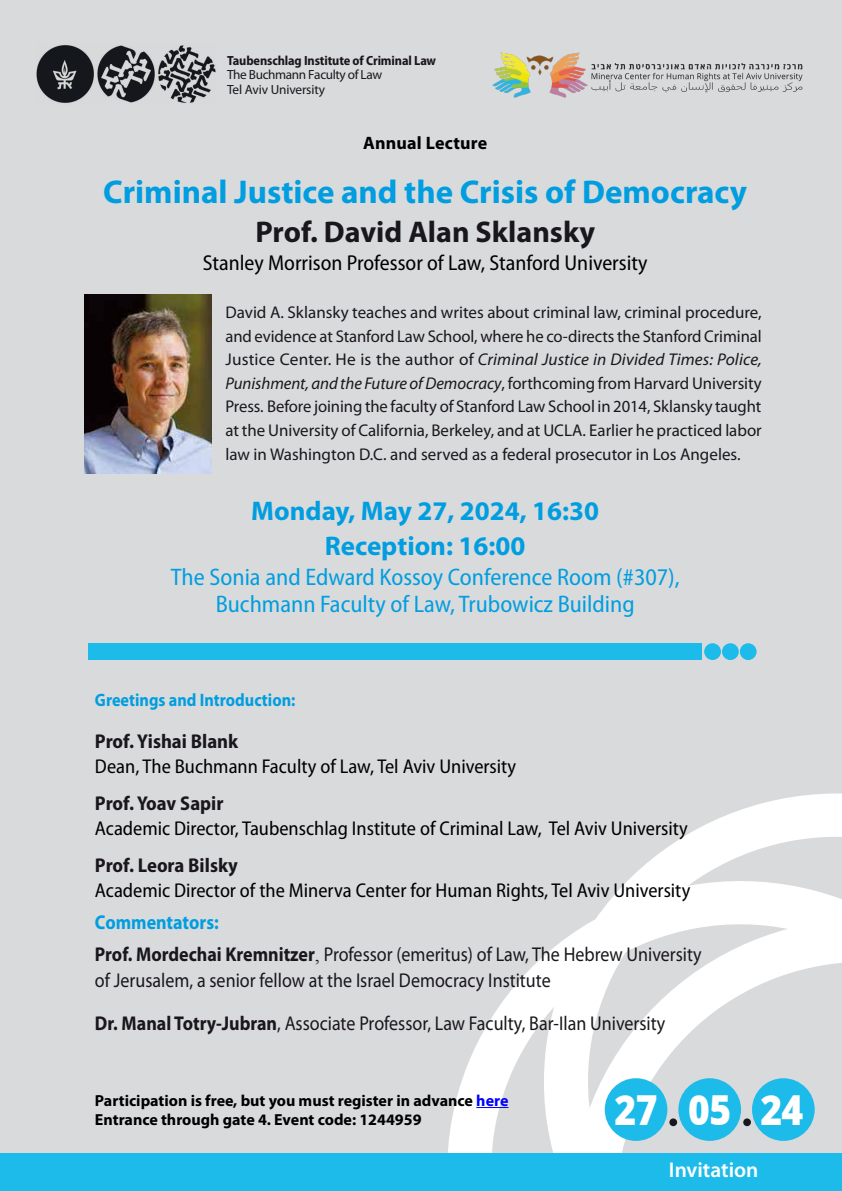
<style>
.page{position:relative;width:842px;height:1191px;background:#d9dadb}
.page>*{position:absolute;margin:0;border:0;box-sizing:border-box;transform-origin:0 0}
.t1{font:800 41.3px "Open Sans Hebrew";color:#fff;scale:.9 1}
.t2{font:700 33px "Myriad Pro";color:#009ee0}
.t3{font:700 30px "Myriad Pro";color:#1a171c}
.t4{font:700 27px/34.2px "Myriad Pro";color:#009ee0;text-align:center}
.t5{font:semi-condensed 24px/27.1px "Myriad Pro";color:#009ee0;text-align:center}
.t6{font:semi-condensed 21.6px "Myriad Pro";color:#000}
.t7{font:600 21.4px "Myriad Pro";color:#fff}
.t8{font:20px/31.6px "Myriad Pro";color:#1a171c;scale:.9 1}
.t9{font:semi-condensed 20px "Myriad Pro";color:#000}
.t10{font:700 semi-condensed 20px "Myriad Pro";color:#1a171c}
.t11{font:700 18px "Myriad Pro";color:#009ee0;scale:.9 1}
.t12{font:700 18px "Myriad Pro";letter-spacing:.01em;color:#000}
.t13{font:17px/23.7px "Myriad Pro";color:#1a171c;text-align:justify}
.t14{font:700 16px/19.2px "Myriad Pro";color:#000}
.t15{font:13.3px/14.4px "Myriad Pro";letter-spacing:-.03em;color:#1a171c}
.t16{font:700 semi-condensed 13.3px "Myriad Pro";letter-spacing:-.01em;color:#1a171c}
.s1{font-style:italic}
.s2{font-weight:700;color:#009ee0}
.s3{font-weight:700}
.s4{font-family:"Times New Roman"}
.s5{color:#00f}
</style>
<div class="page">
<svg style="left:674px;top:793px;width:168px;height:50px;fill:#fff"></svg>
<svg style="left:409px;top:843px;width:433px;height:311px"></svg>
<div style="left:0;top:1154px;width:842px;height:37px;background:#1dbbea"></div>
<div style="left:605px;top:1078px;width:62px;height:62px;background:#1dbbea;border-radius:50%"></div>
<div style="left:678px;top:1078px;width:63px;height:62px;background:#1dbbea;border-radius:50%"></div>
<div style="left:752px;top:1078px;width:63px;height:62px;background:#1dbbea;border-radius:50%"></div>
<div style="left:669px;top:1118px;width:8px;height:8px;background:#1a171c;border-radius:50%"></div>
<div style="left:743px;top:1118px;width:8px;height:8px;background:#1a171c;border-radius:50%"></div>
<div style="left:89px;top:643px;width:613px;height:17px;background:#1dbbea"></div>
<div style="left:704px;top:643px;width:17px;height:17px;background:#1dbbea;border-radius:50%"></div>
<div style="left:722px;top:643px;width:17px;height:17px;background:#1dbbea;border-radius:50%"></div>
<div style="left:740px;top:643px;width:17px;height:17px;background:#1dbbea;border-radius:50%"></div>
<img style="left:85px;top:295px;width:126px;height:178px">
<hr style="left:476px;top:1107px;width:32px;height:1px;background:#00f">
<img style="left:36px;top:45px;width:180px;height:58px">
<img style="left:492px;top:52px;width:311px;height:46px">
<p class="t16" style="left:227px;top:53px;width:211px">Taubenschlag Institute of Criminal Law</p>
<p class="t15" style="left:227px;top:68px;width:157px">The Buchmann Faculty of Law<br>Tel Aviv University</p>
<p class="t12" style="left:363px;top:131px;width:125px">Annual Lecture</p>
<h2 class="t2" style="left:103px;top:170px;width:645px">Criminal Justice and the Crisis of Democracy</h2>
<h3 class="t3" style="left:255px;top:212px;width:341px">Prof. David Alan Sklansky</h3>
<p class="t6" style="left:203px;top:251px;width:446px">Stanley Morrison Professor of Law, Stanford University</p>
<p class="t13" style="left:225px;top:300px;width:538px">David A. Sklansky teaches and writes about criminal law, criminal procedure, and evidence at Stanford Law School, where he co-directs the Stanford Criminal Justice Center. He is the author of <span class="s1">Criminal Justice in Divided Times: Police, Punishment,andtheFutureofDemocracy</span>, forthcoming from Harvard University Press. Before joining the faculty of Stanford Law School in 2014, Sklansky taught at the University of California, Berkeley, and at UCLA. Earlier he practiced labor law in Washington D .C. and served as a federal prosecutor in Los Angeles.</p>
<h3 class="t4" style="left:251px;top:493px;width:349px">Monday, May 27, 2024, 16:30<br>Reception: 16:00</h3>
<h3 class="t5" style="left:171px;top:564px;width:510px">The Sonia and Edward Kossoy Conference Room )#307 ,(<br>Buchmann Faculty of Law, Trubowicz Building</h3>
<p class="t11" style="left:95px;top:687px;width:224px">Greetings and Introduction:</p>
<p class="t10" style="left:95px;top:730px;width:145px">Prof. Yishai Blank</p>
<p class="t9" style="left:95px;top:755px;width:423px">Dean, The Buchmann Faculty of Law, Tel Aviv University</p>
<p class="t10" style="left:95px;top:792px;width:130px">Prof. Yoav Sapir</p>
<p class="t9" style="left:95px;top:817px;width:594px">Academic Director, Taubenschlag Institute of Criminal Law, Tel Aviv University</p>
<p class="t10" style="left:95px;top:854px;width:144px">Prof. Leora Bilsky</p>
<p class="t9" style="left:95px;top:879px;width:597px">Academic Director of the Minerva Center for Human Rights, Tel Aviv University</p>
<p class="t8" style="left:95px;top:906px;width:676px"><span class="s2">Commentators:<br></span><span class="s3">Prof. Mordechai Kremnitzer</span><span class="s4">,</span> Professor (emeritus) of Law, The Hebrew University</p>
<p class="t8" style="left:95px;top:958px;width:635px;line-height:42.9px">of Jerusalem a, senior fellow at the Israel Democracy Institute<br><span class="s3">Dr. Manal Totry-Jubran</span>, Associate Professor, Law Faculty, Bar-Ilan University</p>
<p class="t14" style="left:95px;top:1090px;width:415px">Participation is free, but you must register in advance <span class="s5">here<br></span>Entrance through gate 4. Event code: 1244959</p>
<h1 class="t1" style="left:615px;top:1090px;width:49px">27</h1>
<h1 class="t1" style="left:688px;top:1090px;width:49px">05</h1>
<h1 class="t1" style="left:760px;top:1090px;width:49px">24</h1>
<p class="t7" style="left:669px;top:1156px;width:91px">Invitation</p>
</div>
